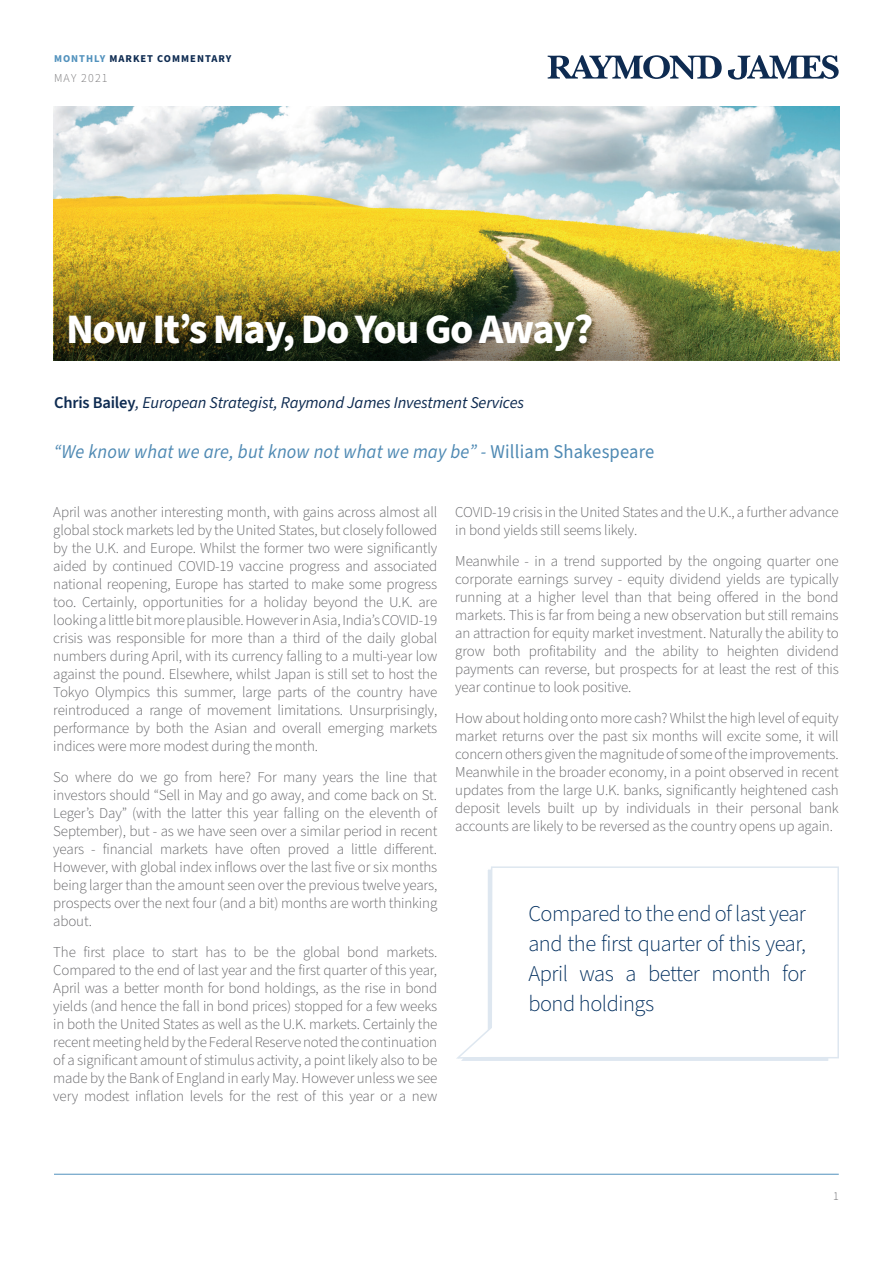
<style>
.page{position:relative;width:893px;height:1263px;background:#fff}
.page>*{position:absolute;margin:0;border:0;box-sizing:border-box;transform-origin:0 0}
.t1{font:700 42px "Source Sans Pro";letter-spacing:-.035em;color:#fff}
.t2{font:300 22.5px/30px "Source Sans Pro";letter-spacing:-.02em;color:#002e5e;text-align:justify}
.t3{font:italic 19.5px "Source Sans Pro";letter-spacing:.01em;color:#4e89b3;scale:.95 1}
.t4{font:italic 16.5px "Source Sans Pro";letter-spacing:-.01em;color:#0e2b51}
.t5{font:300 15px/18px "Source Sans Pro";letter-spacing:-.01em;color:#636366;text-align:justify}
.t6{font:300 12px "Source Sans Pro";letter-spacing:.1em;color:#757476}
.t7{font:300 12px "Source Sans Pro";color:#636366}
.t8{font:700 10.5px "Source Sans Pro";letter-spacing:.095em;color:#0e2b51}
.s1{color:#5292bd}
.s2{font-weight:600;font-style:normal}
.s3{font-style:normal}
</style>
<div class="page">
<hr style="left:54px;top:1174px;width:785px;height:1px;background:#5292bd">
<svg style="left:548px;top:55px;width:174px;height:24px"></svg>
<svg style="left:728px;top:55px;width:111px;height:25px"></svg>
<svg style="left:461px;top:1059px;width:368px;height:2px"></svg>
<svg style="left:456px;top:866px;width:383px;height:193px"></svg>
<img style="left:54px;top:106px;width:786px;height:144px">
<img style="left:54px;top:250px;width:786px;height:110px">
<p class="t8" style="left:54px;top:51px;width:179px"><span class="s1">MONTHLY</span> MARKET COMMENTARY</p>
<p class="t6" style="left:54px;top:70px;width:55px">MAY 2021</p>
<h1 class="t1" style="left:66px;top:300px;width:529px">Now It’s May, Do You Go Away?</h1>
<p class="t4" style="left:54px;top:392px;width:472px"><span class="s2">Chris Bailey</span>, European Strategist, Raymond James Investment Services</p>
<h3 class="t3" style="left:54px;top:438px;width:634px">“We know what we are, but know not what we may be” - <span class="s3">William Shakespeare</span></h3>
<p class="t5" style="left:53px;top:504px;width:386px">April was another interesting month, with gains across almost all global stock markets led by the United States, but closely followed by the U.K. and Europe. Whilst the former two were significantly aided by continued COVID-19 vaccine progress and associated national reopening, Europe has started to make some progress too. Certainly, opportunities for a holiday beyond the U.K. are looking a little bit more plausible. However in Asia, India’s COVID-19 crisis was responsible for more than a third of the daily global numbers during April, with its currency falling to a multi-year low against the pound. Elsewhere, whilst Japan is still set to host the Tokyo Olympics this summer, large parts of the country have reintroduced a range of movement limitations. Unsurprisingly, performance by both the Asian and overall emerging markets indices were more modest during the month.</p>
<p class="t5" style="left:53px;top:768px;width:386px">So where do we go from here? For many years the line that investors should “Sell in May and go away, and come back on St.<br>Leger’s Day” (with the latter this year falling on the eleventh of September), but - as we have seen over a similar period in recent years - financial markets have often proved a little different.<br>However, with global index inflows over the last five or six months being larger than the amount seen over the previous twelve years, prospects over the next four (and a bit) months are worth thinking about.</p>
<p class="t5" style="left:53px;top:943px;width:386px">The first place to start has to be the global bond markets.<br>Compared to the end of last year and the first quarter of this year, April was a better month for bond holdings, as the rise in bond yields (and hence the fall in bond prices) stopped for a few weeks in both the United States as well as the U.K. markets. Certainly the recent meeting held by the Federal Reserve noted the continuation of a significant amount of stimulus activity, a point likely also to be made by the Bank of England in early May. However unless we see very modest inflation levels for the rest of this year or a new</p>
<p class="t5" style="left:455px;top:504px;width:385px">COVID-19 crisis in the United States and the U.K., a further advance in bond yields still seems likely.</p>
<p class="t5" style="left:455px;top:552px;width:385px">Meanwhile - in a trend supported by the ongoing quarter one corporate earnings survey - equity dividend yields are typically running at a higher level than that being offered in the bond markets. This is far from being a new observation but still remains an attraction for equity market investment. Naturally the ability to grow both profitability and the ability to heighten dividend payments can reverse, but prospects for at least the rest of this year continue to look positive.</p>
<p class="t5" style="left:455px;top:709px;width:385px">How about holding onto more cash? Whilst the high level of equity market returns over the past six months will excite some, it will concern others given the magnitude of some of the improvements.<br>Meanwhile in the broader economy, in a point observed in recent updates from the large U.K. banks, significantly heightened cash deposit levels built up by individuals in their personal bank accounts are likely to be reversed as the country opens up again.</p>
<h2 class="t2" style="left:528px;top:899px;width:279px">Compared to the end of last year and the first quarter of this year, April was a better month for bond holdings</h2>
<p class="t7" style="left:833px;top:1187px;width:7px">1</p>
</div>
